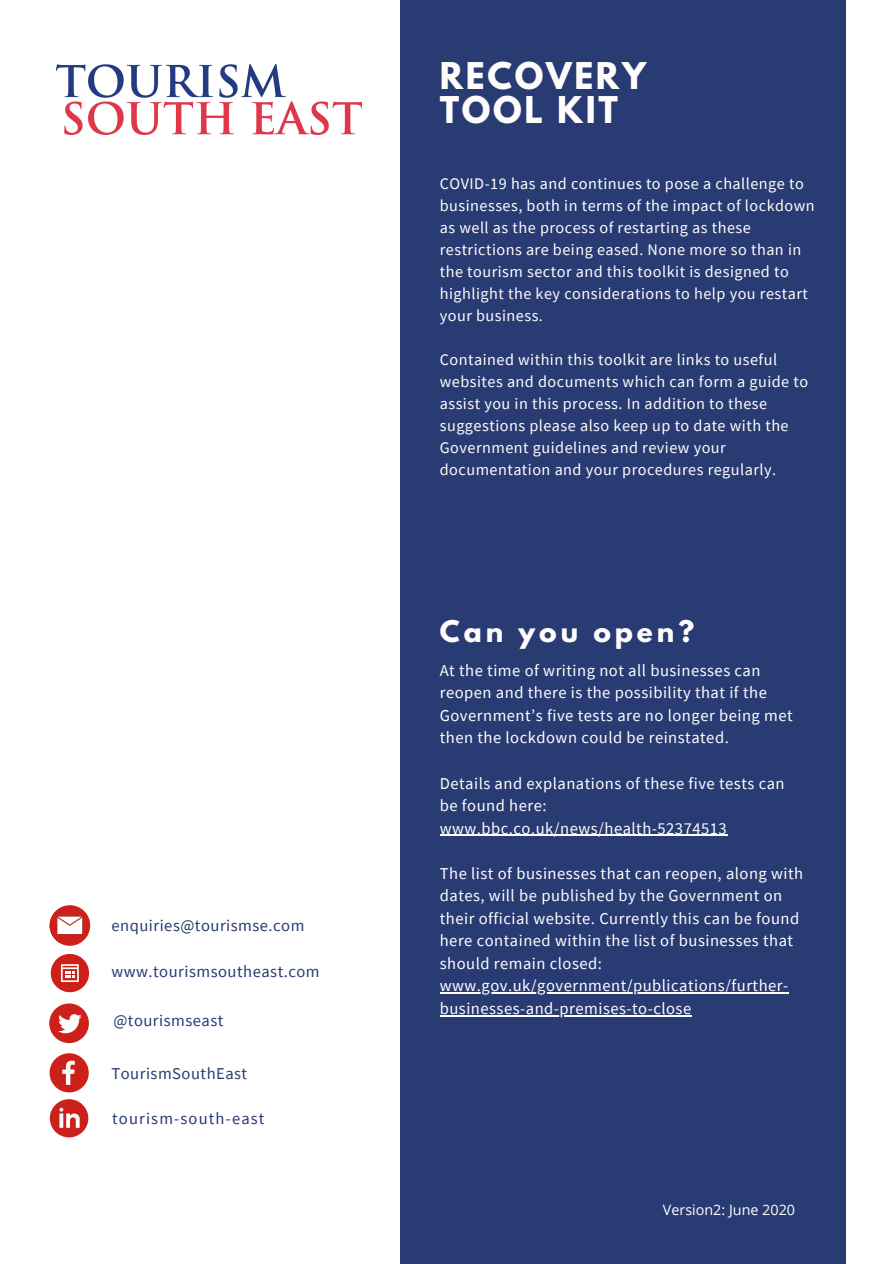
<style>
.page{position:relative;width:894px;height:1264px;background:#fff}
.page>*{position:absolute;margin:0;border:0;box-sizing:border-box;transform-origin:0 0}
.t1{font:700 32.7px/34px "League Spartan";letter-spacing:.08em;color:#fffcfc}
.t2{font:700 26.55px "League Spartan";letter-spacing:.15em;color:#fffcfc}
.t3{font:16.5px/22.5px "Source Sans Pro";letter-spacing:.03em;color:#fefefe}
.t4{font:16.5px "Source Sans Pro";letter-spacing:.03em;color:#283b73}
.t5{font:16.5px "Source Sans Pro";letter-spacing:.07em;color:#283b73}
.t6{font:16.2px/22px "Source Sans Pro";letter-spacing:.03em;color:#fffcfc}
.t7{font:14.4px "Open Sans";color:#fff}
.s1{color:#fefefe}
</style>
<div class="page">
<img style="left:57px;top:65px;width:304px;height:69px">
<svg style="left:51px;top:953px;width:38px;height:39px"></svg>
<div style="left:49px;top:1003px;width:40px;height:40px;background:#cc211a;border-radius:50%"></div>
<svg style="left:58px;top:1014px;width:24px;height:19px"></svg>
<div style="left:400px;top:0;width:445px;height:1263px;background:#283b73"></div>
<svg style="left:50px;top:1053px;width:39px;height:39px"></svg>
<svg style="left:50px;top:905px;width:40px;height:40px"></svg>
<hr style="left:439px;top:834px;width:288px;height:1px;background:#fefefe">
<hr style="left:439px;top:992px;width:349px;height:1px;background:#fefefe">
<hr style="left:439px;top:1014px;width:252px;height:2px;background:#fefefe">
<svg style="left:50px;top:1099px;width:38px;height:38px"></svg>
<p class="t4" style="left:111px;top:915px;width:194px">enquiries@tourismse.com</p>
<p class="t4" style="left:111px;top:960px;width:210px">www.tourismsoutheast.com</p>
<p class="t4" style="left:113px;top:1009px;width:111px">@tourismseast</p>
<p class="t4" style="left:111px;top:1062px;width:137px">TourismSouthEast</p>
<p class="t5" style="left:112px;top:1107px;width:154px">tourism-south-east</p>
<h1 class="t1" style="left:439px;top:63px;width:208px">RECOVERY<br>TOOL KIT</h1>
<p class="t6" style="left:439px;top:172px;width:376px"><span class="s1">COVID-19 has and continues to pose a challenge to businesses, both in terms of the impact of</span> lockdown as well as the process of restarting as these restrictions are being eased. None more so than in the tourism sector and this toolkit is designed to highlight the key considerations to help you restart your business.</p>
<p class="t6" style="left:439px;top:348px;width:370px">Contained within this toolkit are links to useful websites and documents which can form a guide to assist you in this process. In addition to these suggestions please also keep up to date with the Government guidelines and review your documentation and your procedures regularly.</p>
<h2 class="t2" style="left:439px;top:618px;width:256px">Can you open?</h2>
<p class="t3" style="left:439px;top:658px;width:354px">At the time of writing not all businesses can reopen and there is the possibility that if the Government’s five tests are no longer being met then the lockdown could be reinstated.</p>
<p class="t3" style="left:439px;top:771px;width:346px">Details and explanations of these five tests can be found here: www.bbc.co.uk/news/health-52374513</p>
<p class="t3" style="left:439px;top:861px;width:365px">The list of businesses that can reopen, along with dates, will be published by the Government on their official website. Currently this can be found here contained within the list of businesses that should remain closed: www.gov.uk/government/publications/further&shy;businesses-and-premises-to-close</p>
<p class="t7" style="left:662px;top:1199px;width:134px">Version2: June 2020</p>
</div>
